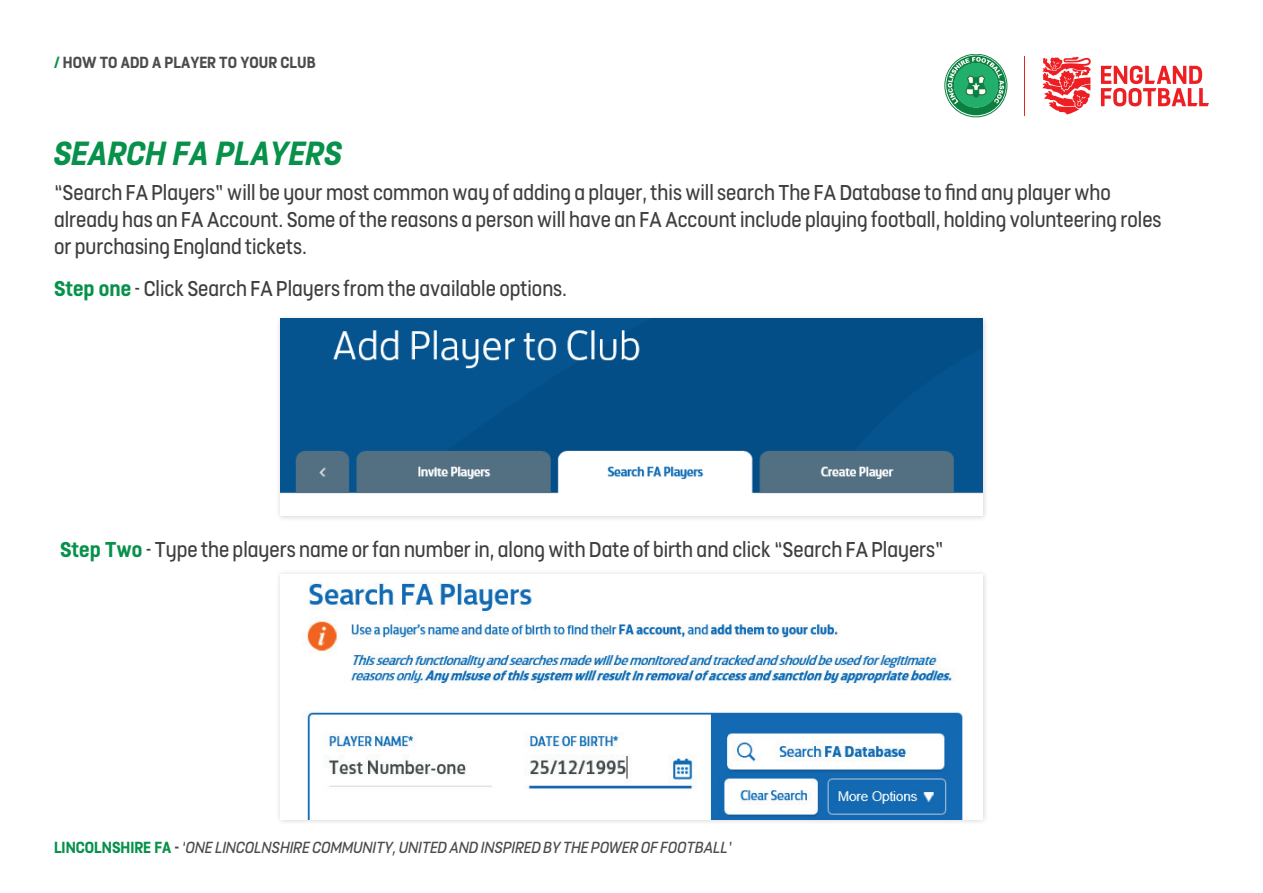
<style>
.page{position:relative;width:1263px;height:893px;background:#fff}
.page>*{position:absolute;margin:0;border:0;box-sizing:border-box;transform-origin:0 0}
.t1{font:italic 700 37.5px "FS Dillon";color:#07914a}
.t2{font:24px/27px "FS Dillon";color:#3e3e3f}
.t3{font:italic 18px "FS Dillon";color:#4b4c4d}
.t4{font:700 18px "FS Dillon";color:#4b4c4d}
.s1{color:#07914a}
.s2{font-weight:700;color:#07914a}
.s3{font-weight:700;font-style:normal;color:#07914a}
.s4{font-weight:700;font-style:normal}
</style>
<div class="page">
<svg style="left:946px;top:55px;width:60px;height:60px"></svg>
<hr style="left:1024px;top:56px;width:1px;height:60px;background:#e22825">
<svg style="left:1042px;top:57px;width:49px;height:58px"></svg>
<svg style="left:1101px;top:66px;width:108px;height:40px"></svg>
<div style="left:276px;top:314px;width:713px;height:208px;background:#231f20;opacity:.2"></div>
<img style="left:280px;top:319px;width:702px;height:197px">
<div style="left:276px;top:569px;width:713px;height:256px;background:#231f20;opacity:.2"></div>
<img style="left:307px;top:583px;width:656px;height:236px">
<p class="t4" style="left:54px;top:50px;width:263px"><span class="s1">/</span> HOW TO ADD A PLAYER TO YOUR CLUB</p>
<h1 class="t1" style="left:54px;top:126px;width:290px">SEARCH FA PLAYERS</h1>
<p class="t2" style="left:54px;top:178px;width:1109px">“Search FA Players” will be your most common way of adding a player, this will search The FA Database to find any player who already has an FA Account. Some of the reasons a person will have an FA Account include playing football, holding volunteering roles or purchasing England tickets.</p>
<p class="t2" style="left:54px;top:273px;width:515px"><span class="s2">Step one</span> - Click Search FA Players from the available options.</p>
<p class="t2" style="left:60px;top:535px;width:885px"><span class="s2">Step Two</span> - Type the players name or fan number in, along with Date of birth and click “Search FA Players”</p>
<p class="t3" style="left:54px;top:836px;width:680px"><span class="s3">LINCOLNSHIRE FA</span> <span class="s4">-</span> ‘ONE LINCOLNSHIRE COMMUNITY, UNITED AND INSPIRED BY THE POWER OF FOOTBALL’</p>
</div>
